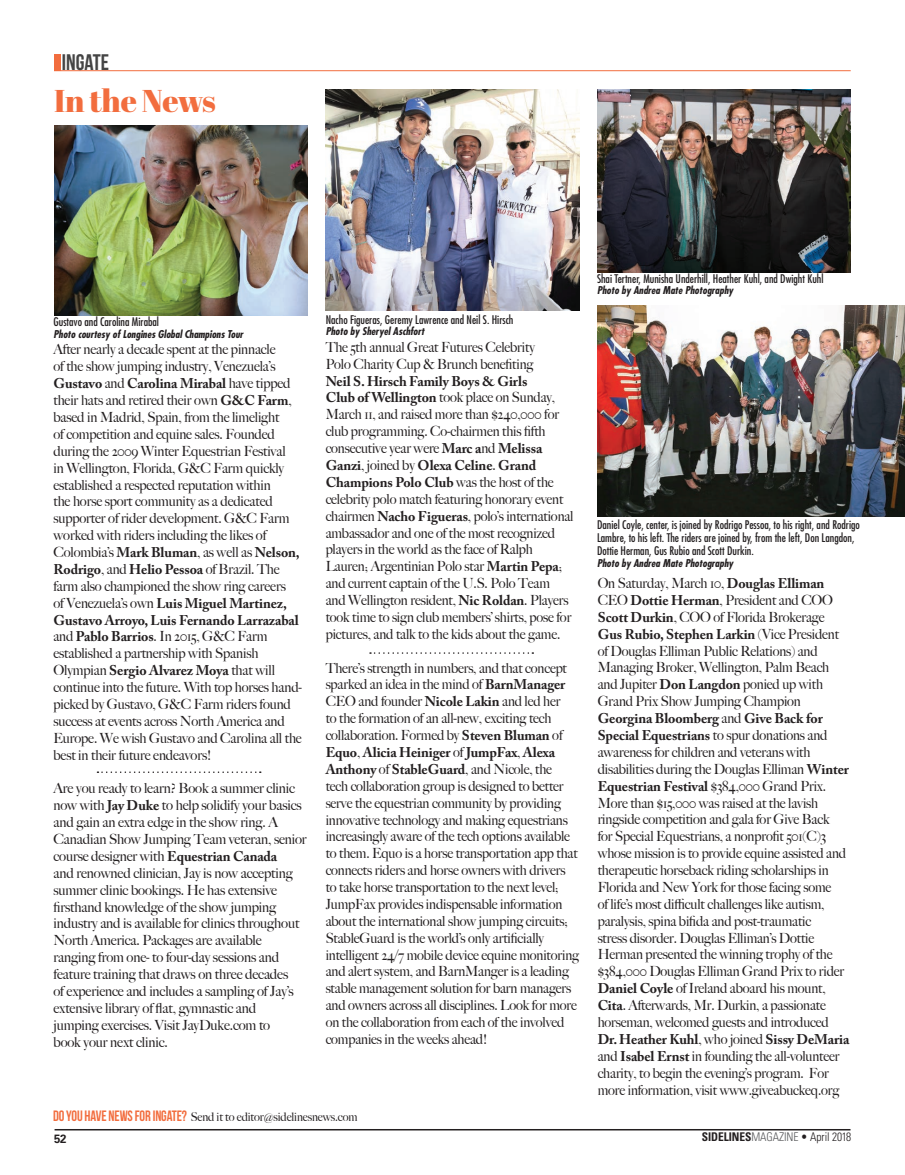
<style>
.page{position:relative;width:905px;height:1175px;background:#fff}
.page>*{position:absolute;margin:0;border:0;box-sizing:border-box;transform-origin:0 0}
.t1{font:31.5px "Abril Fatface";letter-spacing:-.015em;color:#f26d3e}
.t2{font:700 22.5px "Bebas Neue";color:#444}
.t3{font:500 14.1px/16.8px "Big Caslon";letter-spacing:-.01em;color:#231f20;scale:.95 1}
.t4{font:500 14.1px/16.8px "Big Caslon";letter-spacing:-.01em;color:#231f20;scale:.96 1}
.t5{font:500 14.1px/16.8px "Big Caslon";letter-spacing:-.01em;color:#231f20}
.t6{font:700 14.1px/16.8px "Adobe Caslon Pro";letter-spacing:-.01em;color:#231f20}
.t7{font:500 12px "Big Caslon";letter-spacing:-.01em;color:#231f20;scale:.95 1}
.t8{font:300 condensed 12px "Univers LT Std";letter-spacing:-.005em;color:#231f20;scale:.95 1}
.t9{font:700 12px "Univers LT Std";color:#231f20;scale:.95 1}
.t10{font:condensed 11.7px/12.8px "Futura";color:#231f20}
.t11{font:italic 700 condensed 10.5px "Futura";color:#231f20}
.s1{font-family:"Big Caslon";font-weight:500}
.s2{font-family:"Adobe Caslon Pro";font-weight:700}
.s3{font-family:"Bebas Neue";font-weight:700;font-size:15px;color:#f26d3e}
.s4{font-weight:700}
.s5{color:#57585a}
</style>
<div class="page">
<hr style="left:55px;top:1129px;width:795px;height:1px;background:#231f20">
<div style="left:54px;top:54px;width:6px;height:17px;background:#f26d3e"></div>
<hr style="left:54px;top:70px;width:796px;height:1px;background:#f26d3e">
<svg style="left:97px;top:771px;width:164px;height:2px"></svg>
<img style="left:54px;top:125px;width:253px;height:190px">
<img style="left:597px;top:305px;width:307px;height:211px">
<img style="left:597px;top:89px;width:253px;height:183px">
<img style="left:325px;top:89px;width:255px;height:222px">
<svg style="left:370px;top:652px;width:163px;height:2px"></svg>
<h2 class="t2" style="left:62px;top:50px;width:49px">INGATE</h2>
<h1 class="t1" style="left:54px;top:79px;width:163px">In the News</h1>
<p class="t10" style="left:53px;top:315px;width:107px">Gustavo and Carolina Mirabal</p>
<p class="t11" style="left:53px;top:327px;width:191px">Photo courtesy of Longines Global Champions Tour</p>
<p class="t4" style="left:53px;top:340px;width:233px">After nearly a decade spent at the pinnacle of the show jumping industry, Venezuela’s</p>
<p class="t6" style="left:53px;top:375px;width:238px">Gustavo <span class="s1">and</span> Carolina Mirabal <span class="s1">have tipped</span></p>
<p class="t4" style="left:53px;top:391px;width:258px">their hats and retired their own <span class="s2">G&amp;C Farm</span>, based in Madrid, Spain, from the limelight<br>of competition and equine sales. Founded during the 2009 Winter Equestrian Festival<br>in Wellington, Florida, G&amp;C Farm quickly established a respected reputation within<br>the horse sport community as a dedicated supporter of rider development. G&amp;C Farm worked with riders including the likes of Colombia’s <span class="s2">Mark Bluman</span>, as well as <span class="s2">Nelson,</span></p>
<p class="t6" style="left:53px;top:560px;width:228px">Rodrigo<span class="s1">, and</span> Helio Pessoa <span class="s1">of Brazil. The</span></p>
<p class="t4" style="left:53px;top:577px;width:243px">farm also championed the show ring careers</p>
<p class="t6" style="left:53px;top:594px;width:247px"><span class="s1">of Venezuela’s own</span> Luis Miguel Martinez,<br>Gustavo Arroyo, Luis Fernando Larrazabal</p>
<p class="t3" style="left:53px;top:627px;width:227px">and <span class="s2">Pablo Barrios</span>. In 2015, G&amp;C Farm established a partnership with Spanish</p>
<p class="t6" style="left:53px;top:662px;width:223px"><span class="s1">Olympian</span> Sergio Alvarez Moya <span class="s1">that will</span></p>
<p class="t4" style="left:53px;top:678px;width:260px">continue into the future. With top horses hand&shy;picked by Gustavo, G&amp;C Farm riders found success at events across North America and Europe. We wish Gustavo and Carolina all the best in their future endeavors!</p>
<p class="t5" style="left:53px;top:779px;width:255px">Are you ready to learn? Book a summer clinic now with <span class="s2">Jay Duke</span> to help solidify your basics and gain an extra edge in the show ring. A Canadian Show Jumping Team veteran, senior course designer with <span class="s2">Equestrian Canada<br></span>and renowned clinician, Jay is now accepting summer clinic bookings. He has extensive firsthand knowledge of the show jumping industry and is available for clinics throughout North America. Packages are available ranging from one- to four-day sessions and feature training that draws on three decades<br>of experience and includes a sampling of Jay’s extensive library of flat, gymnastic and<br>jumping exercises. Visit JayDuke.com to<br>book your next clinic.</p>
<p class="t10" style="left:326px;top:313px;width:189px">Nacho Figueras, Geremy Lawrence and Neil S. Hirsch</p>
<p class="t11" style="left:326px;top:324px;width:100px">Photo by Sheryel Aschfort</p>
<p class="t3" style="left:326px;top:338px;width:222px">The 5th annual Great Futures Celebrity<br>Polo Charity Cup &amp; Brunch benefiting</p>
<p class="t6" style="left:326px;top:372px;width:203px">Neil S. Hirsch Family Boys &amp; Girls</p>
<p class="t3" style="left:326px;top:388px;width:247px"><span class="s2">Club of Wellington</span> took place on Sunday, March 11, and raised more than $240,000 for club programming. Co-chairmen this fifth consecutive year were <span class="s2">Marc a</span>nd <span class="s2">Melissa</span></p>
<p class="t6" style="left:325px;top:457px;width:229px">Ganzi<span class="s1">, joined by</span> Olexa Celine<span class="s1">.</span> Grand<br>Champions Polo Club <span class="s1">was the host of the</span></p>
<p class="t3" style="left:325px;top:490px;width:262px">celebrity polo match featuring honorary event chairmen <span class="s2">Nacho Figueras</span>, polo’s international ambassador and one of the most recognized players in the world as the face of Ralph Lauren; Argentinian Polo star <span class="s2">Martin Pepa</span>; and current captain of the U.S. Polo Team<br>and Wellington resident, <span class="s2">Nic Roldan</span>. Players took time to sign club members’ shirts, pose for pictures, and talk to the kids about the game.</p>
<p class="t3" style="left:325px;top:658px;width:255px">There’s strength in numbers, and that concept sparked an idea in the mind of <span class="s2">BarnManager </span>CEO and founder <span class="s2">Nicole Lakin</span> and led her to the formation of an all-new, exciting tech collaboration. Formed by <span class="s2">Steven Bluman</span> of</p>
<p class="t6" style="left:326px;top:743px;width:231px">Equo<span class="s1">,</span> Alicia Heiniger <span class="s1">of</span> JumpFax<span class="s1">,</span> Alexa<br>Anthony <span class="s1">of</span> StableGuard<span class="s1">, and Nicole, the</span></p>
<p class="t3" style="left:326px;top:777px;width:268px">tech collaboration group is designed to better serve the equestrian community by providing innovative technology and making equestrians increasingly aware of the tech options available to them. Equo is a horse transportation app that connects riders and horse owners with drivers to take horse transportation to the next level; JumpFax provides indispensable information about the international show jumping circuits; StableGuard is the world’s only artificially intelligent 24/7 mobile device equine monitoring and alert system, and BarnManger is a leading stable management solution for barn managers and owners across all disciplines. Look for more on the collaboration from each of the involved companies in the weeks ahead!</p>
<p class="t7" style="left:53px;top:1107px;width:322px"><span class="s3">DO YOU HAVE NEWS FOR INGATE?</span> Send it to editor@sidelinesnews.com</p>
<p class="t10" style="left:597px;top:272px;width:228px">Shai Tertner, Munisha Underhill, Heather Kuhl, and Dwight Kuhl</p>
<p class="t11" style="left:597px;top:283px;width:138px">Photo by Andrea Mate Photography</p>
<p class="t10" style="left:597px;top:518px;width:264px">Daniel Coyle, center, is joined by Rodrigo Pessoa, to his right, and Rodrigo<br>Lambre, to his left. The riders are joined by, from the left, Don Langdon,<br>Dottie Herman, Gus Rubio and Scott Durkin.</p>
<p class="t11" style="left:597px;top:556px;width:138px">Photo by Andrea Mate Photography</p>
<p class="t3" style="left:597px;top:574px;width:249px">On Saturday, March 10, <span class="s2">Douglas Elliman<br></span>CEO <span class="s2">Dottie Herman</span>, President and COO<br><span class="s2">Scott Durkin</span>, COO of Florida Brokerage</p>
<p class="t6" style="left:597px;top:625px;width:243px">Gus Rubio, Stephen Larkin <span class="s1">(Vice President</span></p>
<p class="t3" style="left:597px;top:641px;width:245px">of Douglas Elliman Public Relations) and Managing Broker, Wellington, Palm Beach and Jupiter <span class="s2">Don Langdon</span> ponied up with Grand Prix Show Jumping Champion</p>
<p class="t6" style="left:597px;top:710px;width:231px">Georgina Bloomberg <span class="s1">and</span> Give Back for<br>Special Equestrians <span class="s1">to spur donations and</span></p>
<p class="t3" style="left:597px;top:743px;width:266px">awareness for children and veterans with disabilities during the Douglas Elliman <span class="s2">Winter</span></p>
<p class="t6" style="left:597px;top:777px;width:230px">Equestrian Festival <span class="s1">$384,000 Grand Prix.</span></p>
<p class="t3" style="left:597px;top:793px;width:263px">More than $15,000 was raised at the lavish ringside competition and gala for Give Back for Special Equestrians, a nonprofit 501(C)3 whose mission is to provide equine assisted and therapeutic horseback riding scholarships in Florida and New York for those facing some<br>of life’s most difficult challenges like autism, paralysis, spina bifida and post-traumatic<br>stress disorder. Douglas Elliman’s Dottie Herman presented the winning trophy of the $384,000 Douglas Elliman Grand Prix to rider <span class="s2">Daniel Coyle</span> of Ireland aboard his mount, <span class="s2">Cita</span>. Afterwards, Mr. Durkin, a passionate horseman, welcomed guests and introduced</p>
<p class="t6" style="left:597px;top:1030px;width:253px">Dr. Heather Kuhl<span class="s1">, who joined</span> Sissy DeMaria</p>
<p class="t3" style="left:597px;top:1046px;width:256px">and <span class="s2">Isabel Ernst</span> in founding the all-volunteer charity, to begin the evening’s program. For more information, visit www.giveabuckeq.org</p>
<p class="t9" style="left:54px;top:1131px;width:15px">52</p>
<p class="t8" style="left:701px;top:1129px;width:159px"><span class="s4">SIDELINES</span><span class="s5">MAGAZINE</span> • April 2018</p>
</div>
